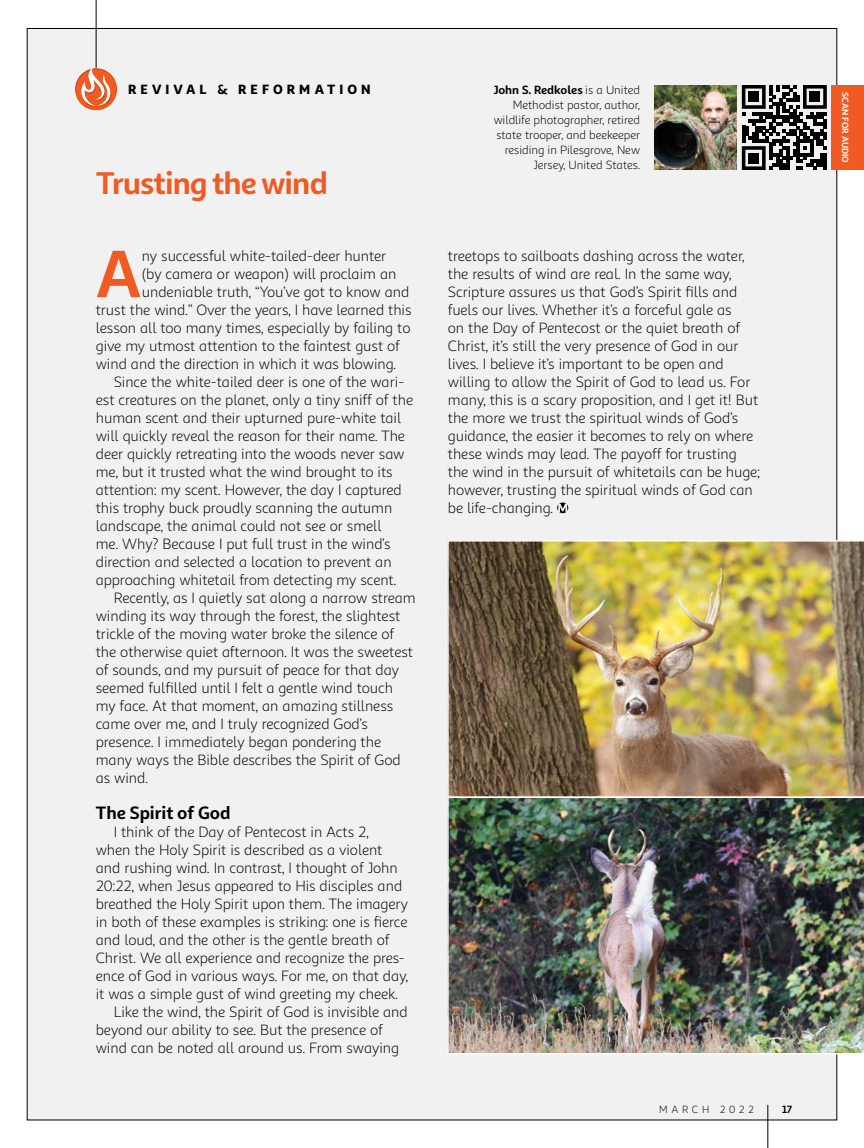
<style>
.page{position:relative;width:864px;height:1148px;background:#fff}
.page>*{position:absolute;margin:0;border:0;box-sizing:border-box;transform-origin:0 0}
.t1{font:700 67.2px "Sana Sans Alt";color:#f15a22}
.t2{font:700 31.5px "Sana Sans Alt";letter-spacing:-.03em;color:#f15a22}
.t3{font:700 18px "Sana Sans Alt";letter-spacing:-.005em;color:#000}
.t4{font:15px/18px "Sana Sans Alt";letter-spacing:-.005em;color:#000}
.t5{font:900 13.5px "Sana Sans Alt";letter-spacing:.3em;color:#000}
.t6{font:12px/15px "Sana Sans Alt";color:#000;text-align:right}
.t7{font:700 12px "Sana Sans Alt";letter-spacing:-.005em;color:#000}
.t8{font:10.5px "Sana Sans Alt";letter-spacing:.35em;color:#000}
.t9{font:700 10.5px "Sana Sans Alt";color:#000}
.t10{font:700 9px "Sana Sans Alt";color:#fff}
.s1{font-weight:400}
</style>
<div class="page">
<div style="left:27px;top:28px;width:810px;height:1092px;background:#f1f1f2"></div>
<hr style="left:96px;top:0;width:1px;height:68px;background:#000">
<div style="left:62px;top:57px;width:69px;height:54px;background:#000;opacity:.2"></div>
<img style="left:447px;top:540px;width:417px;height:256px">
<img style="left:447px;top:796px;width:417px;height:258px">
<hr style="left:768px;top:1104px;width:1px;height:44px;background:#000">
<svg style="left:557px;top:502px;width:11px;height:11px"></svg>
<div style="left:832px;top:85px;width:32px;height:85px;background:#f15a22"></div>
<svg style="left:742px;top:85px;width:85px;height:85px"></svg>
<div style="left:749px;top:92px;width:10px;height:10px;background:#000"></div>
<div style="left:810px;top:92px;width:10px;height:10px;background:#000"></div>
<div style="left:749px;top:153px;width:10px;height:10px;background:#000"></div>
<img style="left:655px;top:85px;width:81px;height:85px">
<p class="t5" style="left:128px;top:81px;width:244px">REVIVAL &amp; REFORMATION</p>
<h2 class="t2" style="left:96px;top:163px;width:233px">Trusting the wind</h2>
<h1 class="t1" style="left:96px;top:231px;width:47px">A</h1>
<p class="t4" style="left:142px;top:247px;width:246px">ny successful white-tailed-deer hunter</p>
<p class="t4" style="left:142px;top:265px;width:256px">(by camera or weapon) will proclaim an</p>
<p class="t4" style="left:142px;top:283px;width:269px">undeniable truth, “You’ve got to know and</p>
<p class="t4" style="left:96px;top:301px;width:317px">trust the wind.” Over the years, I have learned this</p>
<p class="t4" style="left:96px;top:319px;width:316px">lesson all too many times, especially by failing to</p>
<p class="t4" style="left:96px;top:337px;width:306px">give my utmost attention to the faintest gust of</p>
<p class="t4" style="left:96px;top:355px;width:302px">wind and the direction in which it was blowing.</p>
<p class="t4" style="left:114px;top:373px;width:292px">Since the white-tailed deer is one of the wari-</p>
<p class="t4" style="left:96px;top:391px;width:319px">est creatures on the planet, only a tiny sniff of the</p>
<p class="t4" style="left:96px;top:409px;width:307px">human scent and their upturned pure-white tail</p>
<p class="t4" style="left:96px;top:427px;width:311px">will quickly reveal the reason for their name. The</p>
<p class="t4" style="left:96px;top:445px;width:310px">deer quickly retreating into the woods never saw</p>
<p class="t4" style="left:96px;top:463px;width:298px">me, but it trusted what the wind brought to its</p>
<p class="t4" style="left:96px;top:481px;width:308px">attention: my scent. However, the day I captured</p>
<p class="t4" style="left:96px;top:499px;width:298px">this trophy buck proudly scanning the autumn</p>
<p class="t4" style="left:96px;top:517px;width:287px">landscape, the animal could not see or smell</p>
<p class="t4" style="left:96px;top:535px;width:296px">me. Why? Because I put full trust in the wind’s</p>
<p class="t4" style="left:96px;top:553px;width:297px">direction and selected a location to prevent an</p>
<p class="t4" style="left:96px;top:571px;width:302px">approaching whitetail from detecting my scent.</p>
<p class="t4" style="left:114px;top:589px;width:304px">Recently, as I quietly sat along a narrow stream</p>
<p class="t4" style="left:96px;top:607px;width:306px">winding its way through the forest, the slightest</p>
<p class="t4" style="left:96px;top:625px;width:300px">trickle of the moving water broke the silence of</p>
<p class="t4" style="left:96px;top:643px;width:319px">the otherwise quiet afternoon. It was the sweetest</p>
<p class="t4" style="left:96px;top:661px;width:305px">of sounds, and my pursuit of peace for that day</p>
<p class="t4" style="left:96px;top:679px;width:299px">seemed fulfilled until I felt a gentle wind touch</p>
<p class="t4" style="left:96px;top:697px;width:299px">my face. At that moment, an amazing stillness</p>
<p class="t4" style="left:96px;top:715px;width:274px">came over me, and I truly recognized God’s</p>
<p class="t4" style="left:96px;top:733px;width:287px">presence. I immediately began pondering the</p>
<p class="t4" style="left:96px;top:751px;width:307px">many ways the Bible describes the Spirit of God</p>
<p class="t4" style="left:96px;top:769px;width:54px">as wind.</p>
<p class="t3" style="left:96px;top:801px;width:136px">The Spirit of God</p>
<p class="t4" style="left:114px;top:823px;width:257px">I think of the Day of Pentecost in Acts 2,</p>
<p class="t4" style="left:96px;top:841px;width:288px">when the Holy Spirit is described as a violent</p>
<p class="t4" style="left:96px;top:859px;width:304px">and rushing wind. In contrast, I thought of John</p>
<p class="t4" style="left:96px;top:877px;width:308px">20:22, when Jesus appeared to His disciples and</p>
<p class="t4" style="left:96px;top:895px;width:314px">breathed the Holy Spirit upon them. The imagery</p>
<p class="t4" style="left:96px;top:913px;width:313px">in both of these examples is striking: one is fierce</p>
<p class="t4" style="left:96px;top:931px;width:295px">and loud, and the other is the gentle breath of</p>
<p class="t4" style="left:96px;top:949px;width:311px">Christ. We all experience and recognize the pres-</p>
<p class="t4" style="left:96px;top:967px;width:314px">ence of God in various ways. For me, on that day,</p>
<p class="t4" style="left:96px;top:985px;width:304px">it was a simple gust of wind greeting my cheek.</p>
<p class="t4" style="left:114px;top:1003px;width:296px">Like the wind, the Spirit of God is invisible and</p>
<p class="t4" style="left:96px;top:1021px;width:289px">beyond our ability to see. But the presence of</p>
<p class="t4" style="left:96px;top:1039px;width:305px">wind can be noted all around us. From swaying</p>
<p class="t7" style="left:493px;top:82px;width:148px">John S. Redkoles <span class="s1">is a United</span></p>
<p class="t6" style="left:494px;top:97px;width:148px">Methodist pastor, author, wildlife photographer, retired state trooper, and beekeeper residing in Pilesgrove, New<br>Jersey, United States.</p>
<p class="t4" style="left:448px;top:247px;width:314px">treetops to sailboats dashing across the water, the results of wind are real. In the same way, Scripture assures us that God’s Spirit fills and fuels our lives. Whether it’s a forceful gale as<br>on the Day of Pentecost or the quiet breath of Christ, it’s still the very presence of God in our lives. I believe it’s important to be open and willing to allow the Spirit of God to lead us. For many, this is a scary proposition, and I get it! But the more we trust the spiritual winds of God’s guidance, the easier it becomes to rely on where these winds may lead. The payoff for trusting the wind in the pursuit of whitetails can be huge; however, trusting the spiritual winds of God can be life-changing.</p>
<p class="t8" style="left:659px;top:1102px;width:96px">MARCH 2022</p>
<p class="t9" style="left:782px;top:1102px;width:12px">17</p>
<p class="t10" style="left:851px;top:92px;width:72px;rotate:90deg">SCAN FOR AUDIO</p>
</div>
